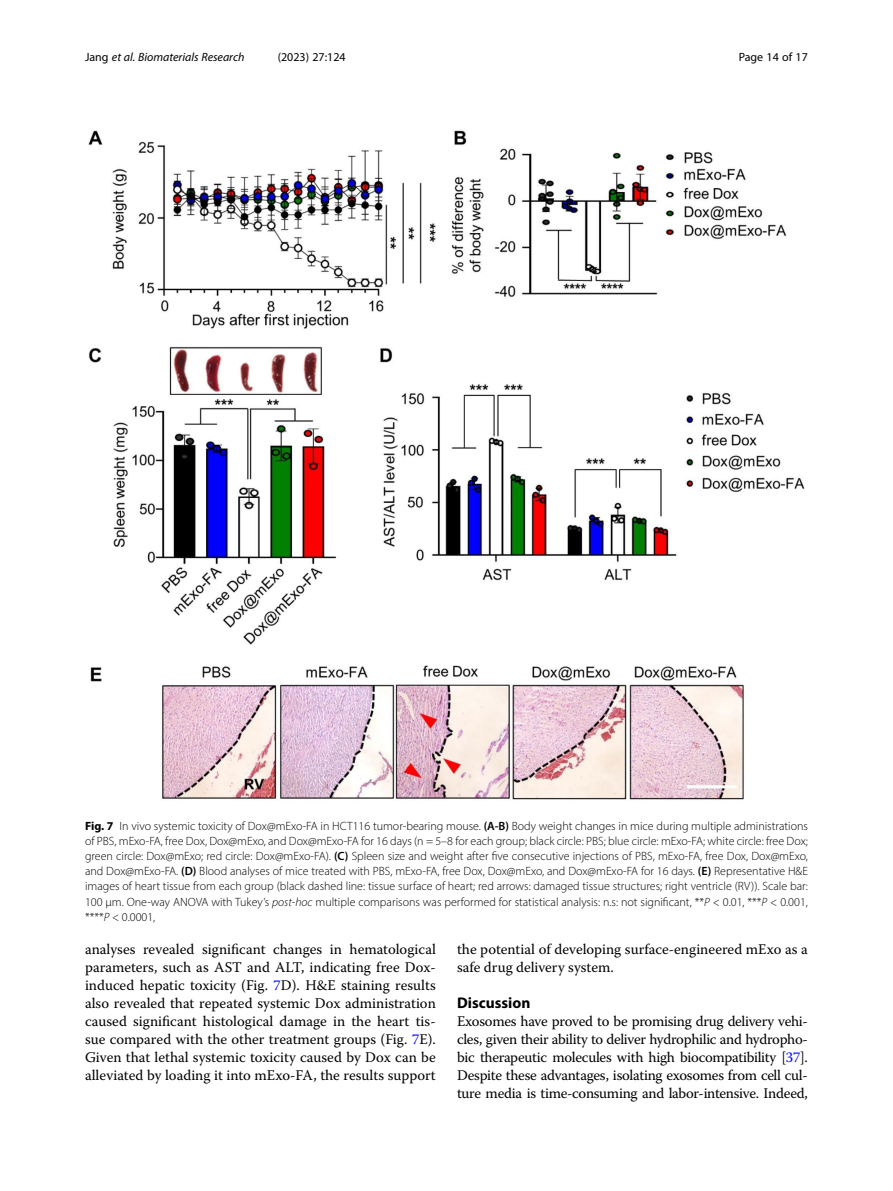
<style>
.page{position:relative;width:893px;height:1191px;background:#fff}
.page>*{position:absolute;margin:0;border:0;box-sizing:border-box;transform-origin:0 0}
.Head_1{font:700 15.45px "Myriad Pro";color:#000}
.Body_Text_Indent{font:14.7px/18px "Warnock Pro";color:#000;text-align:justify}
.Body_Text{font:14.7px/18px "Warnock Pro";letter-spacing:-.02em;color:#000;text-align:justify}
.Figure_Caption{font:300 12px/15px "Myriad Pro";color:#000;text-align:justify}
.t1{font:italic 12px "Myriad Pro";color:#000}
.t2{font:12px "Myriad Pro";color:#000}
.s1{font-style:normal}
.s2{font-weight:700}
.s3{font-weight:600}
.s4{font-style:italic}
.s5{color:#00f}
</style>
<div class="page">
<img style="left:88px;top:130px;width:717px;height:670px">
<p class="t1" style="left:85px;top:50px;width:161px"><span class="s1">Jang</span> et al. Biomaterials Research</p>
<p class="t2" style="left:278px;top:50px;width:70px">(2023) 27:124</p>
<p class="t2" style="left:739px;top:50px;width:71px">Page 14 of 17</p>
<p class="Figure_Caption" style="left:85px;top:819px;width:724px"><span class="s2">Fig. 7</span> In vivo systemic toxicity of Dox@mExo-FA in HCT116 tumor-bearing mouse. <span class="s3">(A-B)</span> Body weight changes in mice during multiple administrations of PBS, mExo-FA, free Dox, Dox@mExo, and Dox@mExo-FA for 16 days (n = 5–8 for each group; black circle: PBS; blue circle: mExo-FA; white circle: free Dox; green circle: Dox@mExo; red circle: Dox@mExo-FA). <span class="s3">(C)</span> Spleen size and weight after five consecutive injections of PBS, mExo-FA, free Dox, Dox@mExo, and Dox@mExo-FA. <span class="s3">(D)</span> Blood analyses of mice treated with PBS, mExo-FA, free Dox, Dox@mExo, and Dox@mExo-FA for 16 days. <span class="s3">(E)</span> Representative H&amp;E images of heart tissue from each group (black dashed line: tissue surface of heart; red arrows: damaged tissue structures; right ventricle (RV)). Scale bar:<br>100 μm. One-way ANOVA with Tukey’s <span class="s4">post-hoc</span> multiple comparisons was performed for statistical analysis: n.s: not significant, **<span class="s4">P</span> &lt; 0.01, ***<span class="s4">P</span> &lt; 0.001, ****<span class="s4">P</span> &lt; 0.0001,</p>
<p class="Body_Text_Indent" style="left:85px;top:940px;width:352px">analyses revealed significant changes in hematological parameters, such as AST and ALT, indicating free Dox&shy;induced hepatic toxicity (Fig. <span class="s5">7</span>D). H&amp;E staining results also revealed that repeated systemic Dox administration caused significant histological damage in the heart tis&shy;sue compared with the other treatment groups (Fig. <span class="s5">7</span>E).<br>Given that lethal systemic toxicity caused by Dox can be alleviated by loading it into mExo-FA, the results support</p>
<p class="Body_Text_Indent" style="left:457px;top:940px;width:352px">the potential of developing surface-engineered mExo as a safe drug delivery system.</p>
<p class="Head_1" style="left:457px;top:993px;width:75px">Discussion</p>
<p class="Body_Text" style="left:457px;top:1012px;width:352px">Exosomes have proved to be promising drug delivery vehi&shy;cles, given their ability to deliver hydrophilic and hydropho&shy;bic therapeutic molecules with high biocompatibility [<span class="s5">37</span>].<br>Despite these advantages, isolating exosomes from cell cul&shy;ture media is time-consuming and labor-intensive. Indeed,</p>
</div>
